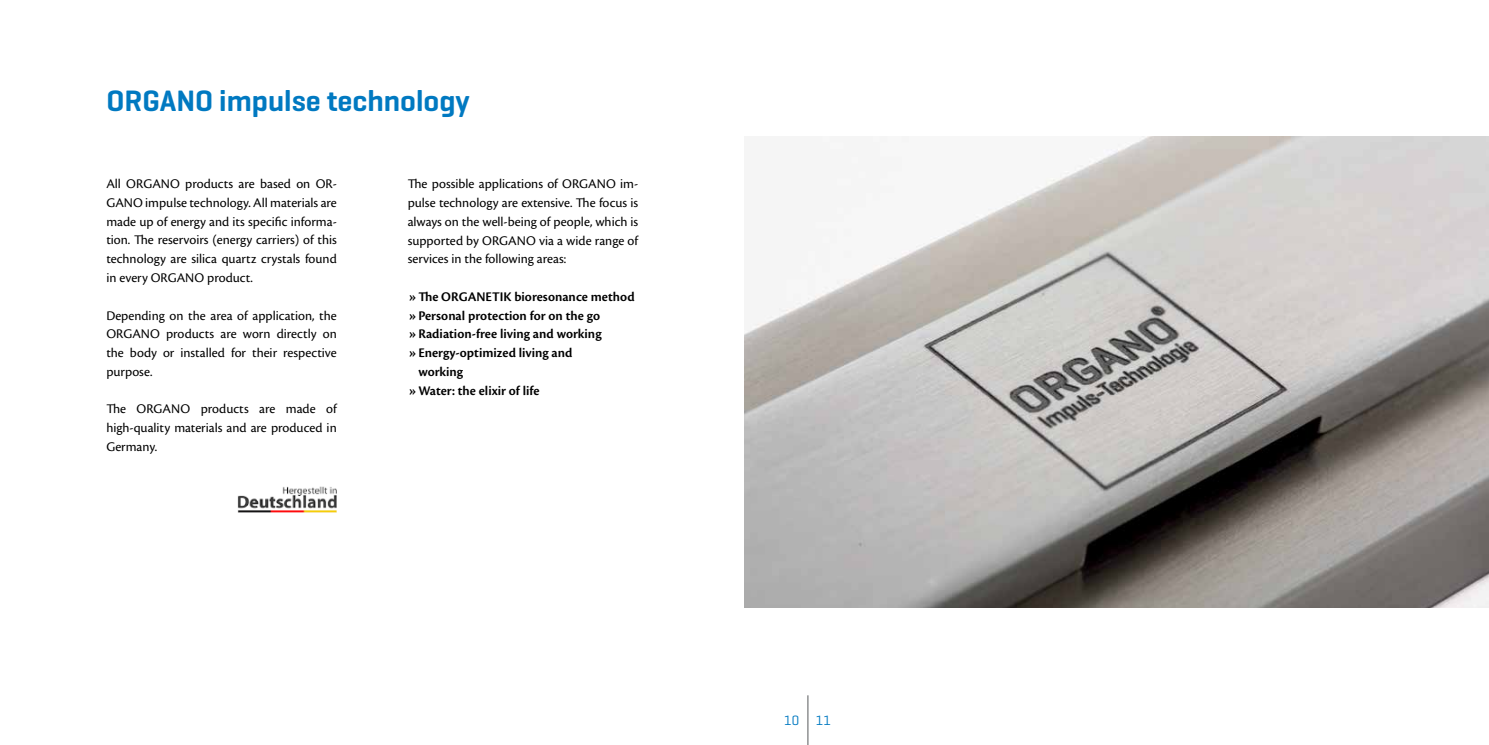
<style>
.page{position:relative;width:1489px;height:745px;background:#fff}
.page>*{position:absolute;margin:0;border:0;box-sizing:border-box;transform-origin:0 0}
.t1{font:600 30px "Geogrotesque";color:#0079c1}
.t2{font:13.75px/18.8px "Cronos Pro";color:#000;text-align:justify}
.t3{font:600 13.75px "Cronos Pro";color:#000}
.t4{font:13.75px "Geogrotesque";color:#0079c1}
</style>
<div class="page">
<hr style="left:807px;top:694px;width:1px;height:50px;background:#58595b">
<img style="left:744px;top:136px;width:744px;height:471px">
<img style="left:238px;top:486px;width:98px;height:26px">
<h1 class="t1" style="left:106px;top:82px;width:365px">ORGANO impulse technology</h1>
<p class="t2" style="left:106px;top:174px;width:232px">All ORGANO products are based on OR-GANO impulse technology. All materials are made up of energy and its specific informa&shy;tion. The reservoirs (energy carriers) of this technology are silica quartz crystals found in every ORGANO product.</p>
<p class="t2" style="left:106px;top:306px;width:232px">Depending on the area of application, the ORGANO products are worn directly on the body or installed for their respective purpose.</p>
<p class="t2" style="left:106px;top:399px;width:232px">The ORGANO products are made of high-quality materials and are produced in Germany.</p>
<p class="t2" style="left:407px;top:174px;width:232px">The possible applications of ORGANO im&shy;pulse technology are extensive. The focus is always on the well-being of people, which is supported by ORGANO via a wide range of services in the following areas:</p>
<p class="t3" style="left:407px;top:288px;width:228px">» The ORGANETIK bioresonance method</p>
<p class="t3" style="left:407px;top:307px;width:194px">» Personal protection for on the go</p>
<p class="t3" style="left:407px;top:326px;width:195px">» Radiation-free living and working</p>
<p class="t3" style="left:407px;top:345px;width:166px">» Energy-optimized living and</p>
<p class="t3" style="left:418px;top:363px;width:46px">working</p>
<p class="t3" style="left:407px;top:382px;width:133px">» Water: the elixir of life</p>
<p class="t4" style="left:784px;top:711px;width:48px">10 11</p>
</div>
